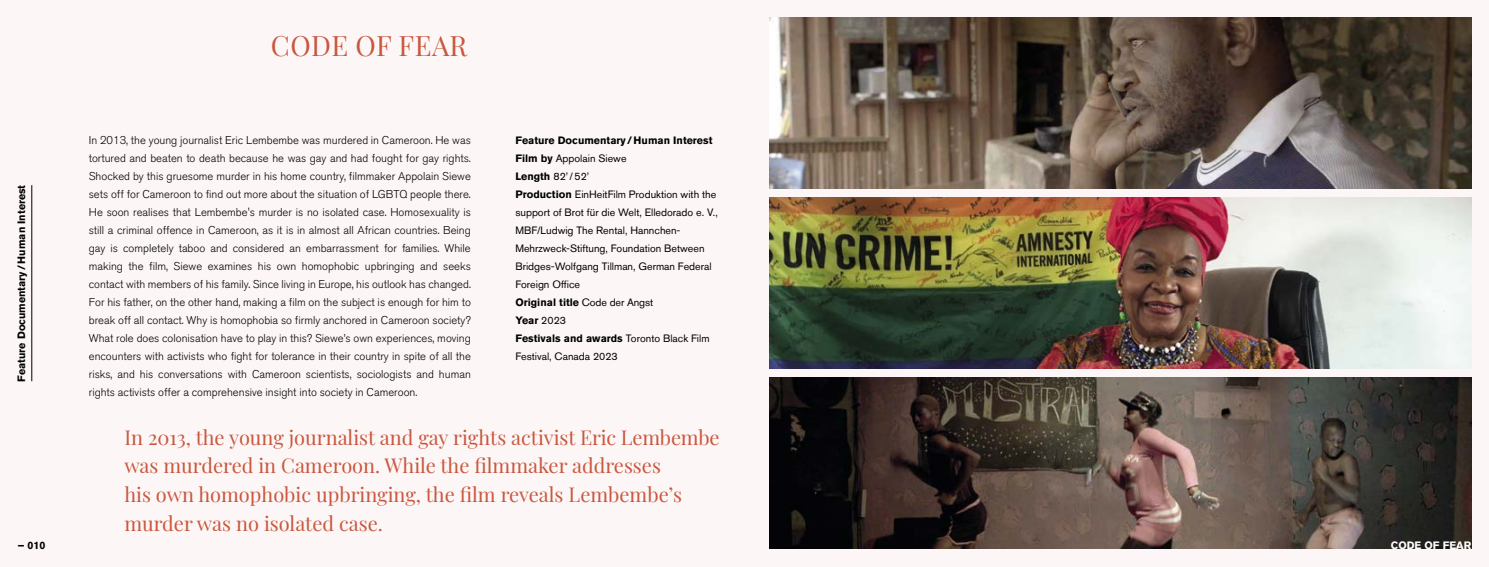
<style>
.page{position:relative;width:1489px;height:567px;background:#fff}
.page>*{position:absolute;margin:0;border:0;box-sizing:border-box;transform-origin:0 0}
.t1{font:27.5px "Playfair Display";letter-spacing:.01em;color:#c9573f}
.t2{font:20px/28.8px "Playfair Display";color:#c9573f}
.t3{font:300 11.25px/18px "Akzidenz Grotesk BQ";color:#000;text-align:justify}
.t4{font:10.62px/18px "Akzidenz Grotesk BQ";color:#000}
.t5{font:700 10.62px "Akzidenz Grotesk BQ";color:#000}
.t6{font:700 10.62px "Akzidenz Grotesk BQ";color:#fff}
.s1{font-weight:700}
</style>
<div class="page">
<div style="left:0;top:0;width:1488px;height:567px;background:#fcf7f6"></div>
<img style="left:769px;top:198px;width:701px;height:171px">
<img style="left:769px;top:18px;width:701px;height:171px">
<img style="left:769px;top:378px;width:701px;height:171px">
<hr style="left:31px;top:185px;width:1px;height:196px;background:#000">
<p class="t5" style="left:15px;top:382px;width:198px;rotate:-90deg">Feature Documentary /Human Interest</p>
<p class="t5" style="left:18px;top:539px;width:29px">– 010</p>
<h1 class="t1" style="left:271px;top:25px;width:198px">CODE OF FEAR</h1>
<p class="t3" style="left:89px;top:131px;width:383px">In 2013, the young journalist Eric Lembembe was murdered in Cameroon. He was tortured and beaten to death because he was gay and had fought for gay rights.<br>Shocked by this gruesome murder in his home country, filmmaker Appolain Siewe sets off for Cameroon to find out more about the situation of LGBTQ people there.<br>He soon realises that Lembembe's murder is no isolated case. Homosexuality is still a criminal offence in Cameroon, as it is in almost all African countries. Being gay is completely taboo and considered an embarrassment for families. While making the film, Siewe examines his own homophobic upbringing and seeks contact with members of his family. Since living in Europe, his outlook has changed.<br>For his father, on the other hand, making a film on the subject is enough for him to break off all contact. Why is homophobia so firmly anchored in Cameroon society?<br>What role does colonisation have to play in this? Siewe’s own experiences, moving encounters with activists who fight for tolerance in their country in spite of all the risks, and his conversations with Cameroon scientists, sociologists and human rights activists offer a comprehensive insight into society in Cameroon.</p>
<h2 class="t2" style="left:124px;top:421px;width:597px">In 2013, the young journalist and gay rights activist Eric Lembembe was murdered in Cameroon. While the filmmaker addresses<br>his own homophobic upbringing, the film reveals Lembembe’s murder was no isolated case.</h2>
<p class="t4" style="left:515px;top:131px;width:204px"><span class="s1">Feature Documentary/Human Interest<br>Film by</span> Appolain Siewe<br><span class="s1">Length</span> 82’/52’<br><span class="s1">Production</span> EinHeitFilm Produktion with the support of Brot für die Welt, Elledorado e. V.,<br>MBF/Ludwig The Rental, Hannchen-<br>Mehrzweck-Stiftung, Foundation Between<br>Bridges-Wolfgang Tillman, German Federal<br>Foreign Office<br><span class="s1">Original title</span> Code der Angst<br><span class="s1">Year</span> 2023<br><span class="s1">Festivals and awards</span> Toronto Black Film<br>Festival, Canada 2023</p>
<p class="t6" style="left:1390px;top:539px;width:82px">CODE OF FEAR</p>
</div>
